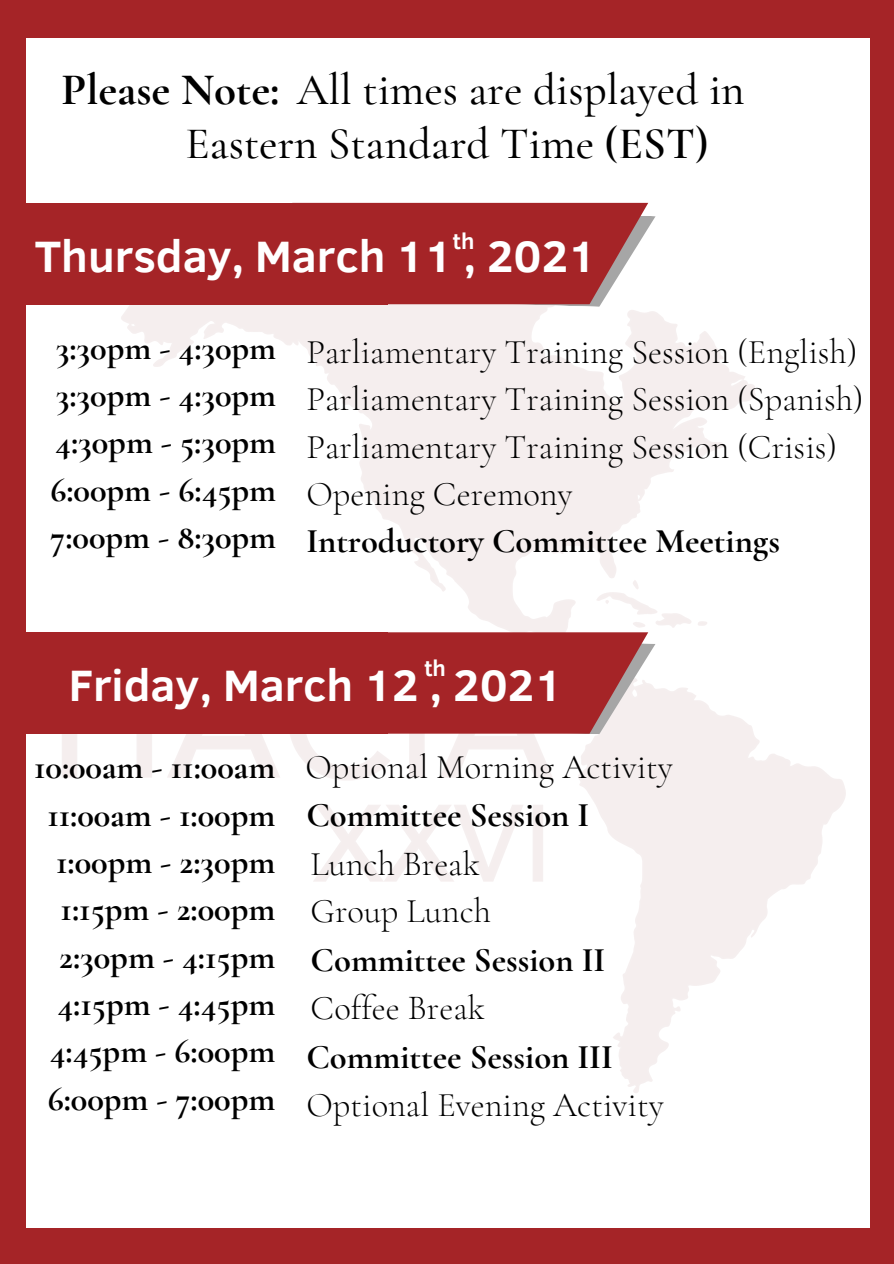
<style>
.page{position:relative;width:894px;height:1264px;background:#fff}
.page>*{position:absolute;margin:0;border:0;box-sizing:border-box;transform-origin:0 0}
.t1{font:500 45px "Cormorant Garamond";color:#000}
.t2{font:700 45px "Clear Sans";color:#fff}
.t3{font:700 34.5px "Cormorant Garamond";color:#000}
.t4{font:300 34.5px "Cormorant Garamond";color:#000}
.t5{font:700 22.5px "Clear Sans";color:#fff}
.s1{font-weight:700}
.s2{font-weight:600}
</style>
<div class="page">
<div style="left:0;top:0;width:893px;height:1263px;background:#a52427"></div>
<div style="left:26px;top:38px;width:843px;height:1189px;background:#fff"></div>
<img style="left:44px;top:216px;width:802px;height:877px">
<svg style="left:292px;top:203px;width:363px;height:105px;background:#b04547"></svg>
<div style="left:18px;top:203px;width:369px;height:101px;background:#a52427"></div>
<svg style="left:292px;top:632px;width:363px;height:104px;background:#af4245"></svg>
<div style="left:18px;top:632px;width:369px;height:102px;background:#a52427"></div>
<p class="t1" style="left:62px;top:62px;width:684px"><span class="s1">Please Note:</span> All times are displayed in</p>
<p class="t1" style="left:185px;top:116px;width:524px">Eastern Standard Time <span class="s2">(EST)</span></p>
<p class="t5" style="left:453px;top:225px;width:23px">th</p>
<p class="t2" style="left:35px;top:223px;width:563px">Thursday, March 11 , 2021</p>
<p class="t3" style="left:56px;top:327px;width:222px">3:30pm - 4:30pm</p>
<p class="t3" style="left:56px;top:374px;width:222px">3:30pm - 4:30pm</p>
<p class="t3" style="left:55px;top:421px;width:222px">4:30pm - 5:30pm</p>
<p class="t3" style="left:50px;top:469px;width:227px">6:00pm - 6:45pm</p>
<p class="t3" style="left:51px;top:516px;width:227px">7:00pm - 8:30pm</p>
<p class="t4" style="left:306px;top:331px;width:552px">Parliamentary Training Session (English)</p>
<p class="t4" style="left:306px;top:378px;width:558px">Parliamentary Training Session (Spanish)</p>
<p class="t4" style="left:306px;top:426px;width:532px">Parliamentary Training Session (Crisis)</p>
<p class="t4" style="left:306px;top:473px;width:268px">Opening Ceremony</p>
<p class="t3" style="left:306px;top:520px;width:475px">Introductory Committee Meetings</p>
<p class="t5" style="left:424px;top:652px;width:23px">th</p>
<p class="t2" style="left:69px;top:652px;width:495px">Friday, March 12 , 2021</p>
<p class="t3" style="left:34px;top:746px;width:243px">10:00am - 11:00am</p>
<p class="t3" style="left:47px;top:793px;width:229px">11:00am - 1:00pm</p>
<p class="t3" style="left:56px;top:841px;width:220px">1:00pm - 2:30pm</p>
<p class="t3" style="left:61px;top:888px;width:216px">1:15pm - 2:00pm</p>
<p class="t3" style="left:59px;top:935px;width:217px">2:30pm - 4:15pm</p>
<p class="t3" style="left:57px;top:983px;width:219px">4:15pm - 4:45pm</p>
<p class="t3" style="left:50px;top:1030px;width:227px">4:45pm - 6:00pm</p>
<p class="t3" style="left:48px;top:1077px;width:229px">6:00pm - 7:00pm</p>
<p class="t4" style="left:305px;top:745px;width:369px">Optional Morning Activity</p>
<p class="t3" style="left:306px;top:794px;width:284px">Committee Session I</p>
<p class="t4" style="left:310px;top:843px;width:170px">Lunch Break</p>
<p class="t4" style="left:310px;top:890px;width:182px">Group Lunch</p>
<p class="t3" style="left:310px;top:939px;width:296px">Committee Session II</p>
<p class="t4" style="left:310px;top:987px;width:176px">Coffee Break</p>
<p class="t3" style="left:306px;top:1035px;width:308px">Committee Session III</p>
<p class="t4" style="left:306px;top:1083px;width:359px">Optional Evening Activity</p>
</div>
